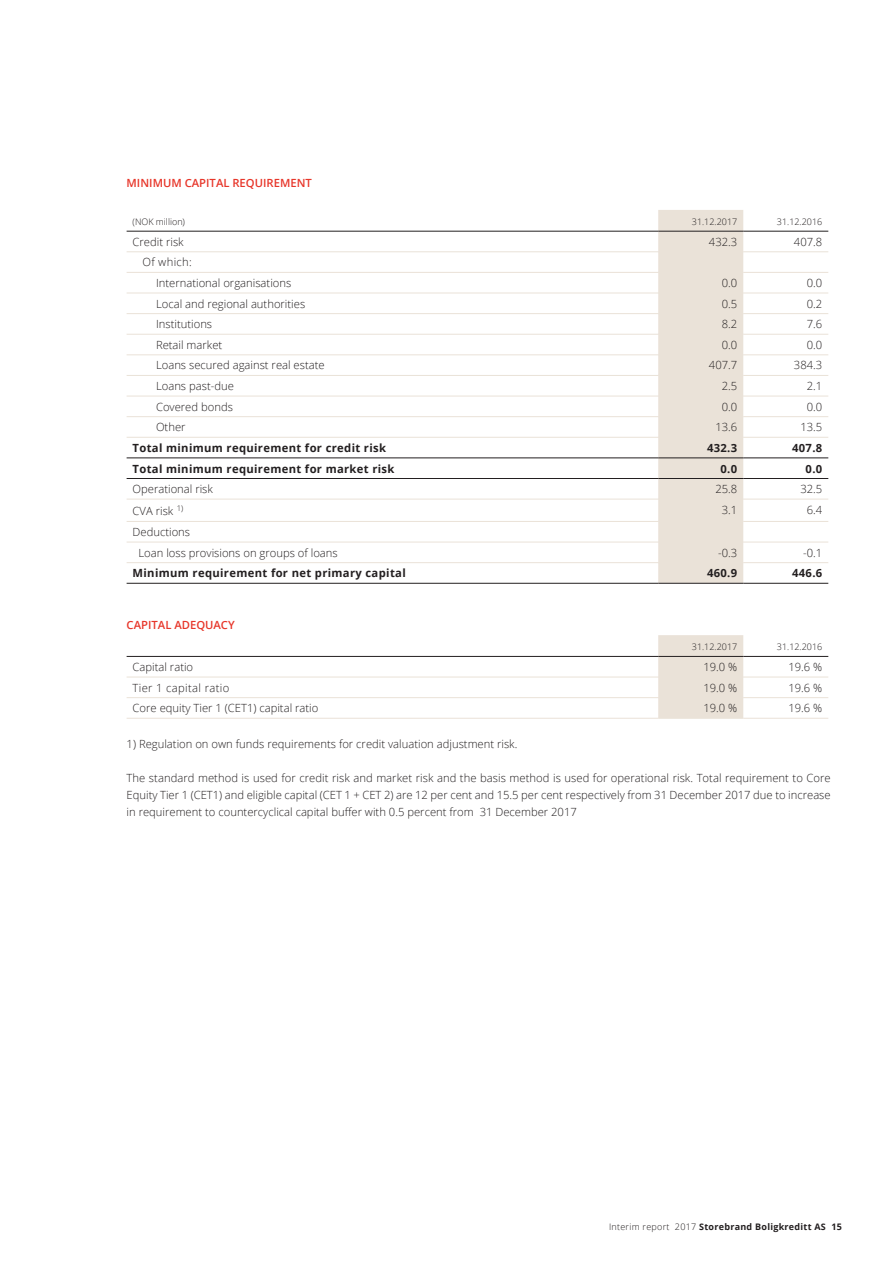
<style>
.page{position:relative;width:893px;height:1263px;background:#fff}
.page>*{position:absolute;margin:0;border:0;box-sizing:border-box;transform-origin:0 0}
.Tekst_i_tabell_-_ven{font:300 11.25px "Open Sans";color:#231f20}
.Brødtekst{font:300 11.25px/17px "Open Sans";color:#231f20;text-align:justify}
.TabellSum{font:700 11.25px "Open Sans";letter-spacing:.03em;color:#231f20}
.Mellomtittel_nivå_1{font:600 11.25px "Open Sans";color:#e7362a}
.TabellSum-2{font:300 11.25px "Open Sans";letter-spacing:.03em;color:#231f20}
.Kolonnetittel_-_høyr{font:300 9px "Open Sans";color:#231f20}
.t1{font:700 9px "Open Sans";letter-spacing:.03em;color:#231f20}
.s1{font-weight:300}
</style>
<div class="page">
<div style="left:658px;top:210px;width:85px;height:373px;background:#eae2d8"></div>
<hr style="left:127px;top:231px;width:531px;height:1px;background:#231f20">
<hr style="left:127px;top:458px;width:531px;height:1px;background:#231f20">
<hr style="left:658px;top:458px;width:85px;height:1px;background:#231f20">
<hr style="left:743px;top:458px;width:85px;height:1px;background:#231f20">
<hr style="left:127px;top:478px;width:531px;height:1px;background:#231f20">
<hr style="left:658px;top:478px;width:85px;height:1px;background:#231f20">
<hr style="left:743px;top:478px;width:85px;height:1px;background:#231f20">
<hr style="left:127px;top:583px;width:531px;height:1px;background:#231f20">
<hr style="left:658px;top:583px;width:85px;height:1px;background:#231f20">
<hr style="left:743px;top:583px;width:85px;height:1px;background:#231f20">
<hr style="left:127px;top:251px;width:531px;height:1px;background:#eae2d8">
<hr style="left:658px;top:251px;width:85px;height:1px;background:#eae2d8">
<hr style="left:743px;top:251px;width:85px;height:1px;background:#eae2d8">
<hr style="left:127px;top:272px;width:531px;height:1px;background:#eae2d8">
<hr style="left:658px;top:272px;width:85px;height:1px;background:#eae2d8">
<hr style="left:743px;top:272px;width:85px;height:1px;background:#eae2d8">
<hr style="left:127px;top:293px;width:531px;height:1px;background:#eae2d8">
<hr style="left:658px;top:293px;width:85px;height:1px;background:#eae2d8">
<hr style="left:743px;top:293px;width:85px;height:1px;background:#eae2d8">
<hr style="left:127px;top:313px;width:531px;height:1px;background:#eae2d8">
<hr style="left:658px;top:313px;width:85px;height:1px;background:#eae2d8">
<hr style="left:743px;top:313px;width:85px;height:1px;background:#eae2d8">
<hr style="left:127px;top:334px;width:531px;height:1px;background:#eae2d8">
<hr style="left:658px;top:334px;width:85px;height:1px;background:#eae2d8">
<hr style="left:743px;top:334px;width:85px;height:1px;background:#eae2d8">
<hr style="left:127px;top:355px;width:531px;height:1px;background:#eae2d8">
<hr style="left:658px;top:355px;width:85px;height:1px;background:#eae2d8">
<hr style="left:743px;top:355px;width:85px;height:1px;background:#eae2d8">
<hr style="left:127px;top:375px;width:531px;height:1px;background:#eae2d8">
<hr style="left:658px;top:375px;width:85px;height:1px;background:#eae2d8">
<hr style="left:743px;top:375px;width:85px;height:1px;background:#eae2d8">
<hr style="left:127px;top:396px;width:531px;height:1px;background:#eae2d8">
<hr style="left:658px;top:396px;width:85px;height:1px;background:#eae2d8">
<hr style="left:743px;top:396px;width:85px;height:1px;background:#eae2d8">
<hr style="left:127px;top:416px;width:531px;height:1px;background:#eae2d8">
<hr style="left:658px;top:416px;width:85px;height:1px;background:#eae2d8">
<hr style="left:743px;top:416px;width:85px;height:1px;background:#eae2d8">
<hr style="left:127px;top:499px;width:531px;height:1px;background:#eae2d8">
<hr style="left:658px;top:499px;width:85px;height:1px;background:#eae2d8">
<hr style="left:743px;top:499px;width:85px;height:1px;background:#eae2d8">
<hr style="left:127px;top:521px;width:531px;height:1px;background:#eae2d8">
<hr style="left:658px;top:521px;width:85px;height:1px;background:#eae2d8">
<hr style="left:743px;top:521px;width:85px;height:1px;background:#eae2d8">
<hr style="left:127px;top:542px;width:531px;height:1px;background:#eae2d8">
<hr style="left:658px;top:542px;width:85px;height:1px;background:#eae2d8">
<hr style="left:743px;top:542px;width:85px;height:1px;background:#eae2d8">
<hr style="left:127px;top:437px;width:531px;height:1px;background:#eae2d8">
<hr style="left:658px;top:437px;width:85px;height:1px;background:#eae2d8">
<hr style="left:743px;top:437px;width:85px;height:1px;background:#eae2d8">
<hr style="left:127px;top:562px;width:531px;height:1px;background:#eae2d8">
<hr style="left:658px;top:562px;width:85px;height:1px;background:#eae2d8">
<hr style="left:743px;top:562px;width:85px;height:1px;background:#eae2d8">
<hr style="left:658px;top:231px;width:85px;height:1px;background:#231f20">
<hr style="left:743px;top:231px;width:85px;height:1px;background:#231f20">
<div style="left:658px;top:635px;width:85px;height:83px;background:#eae2d8"></div>
<hr style="left:127px;top:656px;width:531px;height:1px;background:#231f20">
<hr style="left:127px;top:677px;width:531px;height:1px;background:#eae2d8">
<hr style="left:658px;top:677px;width:85px;height:1px;background:#eae2d8">
<hr style="left:743px;top:677px;width:85px;height:1px;background:#eae2d8">
<hr style="left:127px;top:697px;width:531px;height:1px;background:#eae2d8">
<hr style="left:658px;top:697px;width:85px;height:1px;background:#eae2d8">
<hr style="left:743px;top:697px;width:85px;height:1px;background:#eae2d8">
<hr style="left:127px;top:718px;width:531px;height:1px;background:#eae2d8">
<hr style="left:658px;top:718px;width:85px;height:1px;background:#eae2d8">
<hr style="left:743px;top:718px;width:85px;height:1px;background:#eae2d8">
<hr style="left:658px;top:656px;width:85px;height:1px;background:#231f20">
<hr style="left:743px;top:656px;width:85px;height:1px;background:#231f20">
<p class="Mellomtittel_nivå_1" style="left:127px;top:175px;width:187px">MINIMUM CAPITAL REQUIREMENT</p>
<p class="Kolonnetittel_-_høyr" style="left:133px;top:216px;width:54px">(NOK million)</p>
<p class="Kolonnetittel_-_høyr" style="left:692px;top:216px;width:47px">31.12.2017</p>
<p class="Kolonnetittel_-_høyr" style="left:777px;top:216px;width:47px">31.12.2016</p>
<p class="Tekst_i_tabell_-_ven" style="left:133px;top:234px;width:53px">Credit risk</p>
<p class="Tekst_i_tabell_-_ven" style="left:709px;top:234px;width:30px">432.3</p>
<p class="Tekst_i_tabell_-_ven" style="left:794px;top:234px;width:30px">407.8</p>
<p class="TabellSum-2" style="left:142px;top:255px;width:51px">Of which:</p>
<p class="Tekst_i_tabell_-_ven" style="left:156px;top:275px;width:137px">International organisations</p>
<p class="Tekst_i_tabell_-_ven" style="left:722px;top:275px;width:17px">0.0</p>
<p class="Tekst_i_tabell_-_ven" style="left:807px;top:275px;width:17px">0.0</p>
<p class="Tekst_i_tabell_-_ven" style="left:156px;top:296px;width:151px">Local and regional authorities</p>
<p class="Tekst_i_tabell_-_ven" style="left:722px;top:296px;width:17px">0.5</p>
<p class="Tekst_i_tabell_-_ven" style="left:807px;top:296px;width:17px">0.2</p>
<p class="Tekst_i_tabell_-_ven" style="left:156px;top:316px;width:58px">Institutions</p>
<p class="Tekst_i_tabell_-_ven" style="left:722px;top:316px;width:17px">8.2</p>
<p class="Tekst_i_tabell_-_ven" style="left:807px;top:316px;width:17px">7.6</p>
<p class="Tekst_i_tabell_-_ven" style="left:156px;top:337px;width:68px">Retail market</p>
<p class="Tekst_i_tabell_-_ven" style="left:722px;top:337px;width:17px">0.0</p>
<p class="Tekst_i_tabell_-_ven" style="left:807px;top:337px;width:17px">0.0</p>
<p class="Tekst_i_tabell_-_ven" style="left:156px;top:358px;width:170px">Loans secured against real estate</p>
<p class="Tekst_i_tabell_-_ven" style="left:709px;top:358px;width:30px">407.7</p>
<p class="Tekst_i_tabell_-_ven" style="left:794px;top:358px;width:30px">384.3</p>
<p class="Tekst_i_tabell_-_ven" style="left:156px;top:378px;width:79px">Loans past-due</p>
<p class="Tekst_i_tabell_-_ven" style="left:722px;top:378px;width:17px">2.5</p>
<p class="Tekst_i_tabell_-_ven" style="left:807px;top:378px;width:17px">2.1</p>
<p class="Tekst_i_tabell_-_ven" style="left:156px;top:399px;width:78px">Covered bonds</p>
<p class="Tekst_i_tabell_-_ven" style="left:722px;top:399px;width:17px">0.0</p>
<p class="Tekst_i_tabell_-_ven" style="left:807px;top:399px;width:17px">0.0</p>
<p class="Tekst_i_tabell_-_ven" style="left:156px;top:419px;width:31px">Other</p>
<p class="Tekst_i_tabell_-_ven" style="left:715px;top:419px;width:23px">13.6</p>
<p class="Tekst_i_tabell_-_ven" style="left:800px;top:419px;width:23px">13.5</p>
<p class="TabellSum" style="left:133px;top:440px;width:255px">Total minimum requirement for credit risk</p>
<p class="TabellSum" style="left:707px;top:440px;width:32px">432.3</p>
<p class="TabellSum" style="left:792px;top:440px;width:32px">407.8</p>
<p class="TabellSum" style="left:133px;top:460px;width:263px">Total minimum requirement for market risk</p>
<p class="TabellSum" style="left:720px;top:460px;width:18px">0.0</p>
<p class="TabellSum" style="left:806px;top:460px;width:18px">0.0</p>
<p class="Tekst_i_tabell_-_ven" style="left:133px;top:481px;width:82px">Operational risk</p>
<p class="Tekst_i_tabell_-_ven" style="left:715px;top:481px;width:23px">25.8</p>
<p class="Tekst_i_tabell_-_ven" style="left:800px;top:481px;width:23px">32.5</p>
<p class="Tekst_i_tabell_-_ven" style="left:133px;top:504px;width:52px">CVA risk <sup>1)</sup></p>
<p class="Tekst_i_tabell_-_ven" style="left:722px;top:502px;width:17px">3.1</p>
<p class="Tekst_i_tabell_-_ven" style="left:807px;top:502px;width:17px">6.4</p>
<p class="Tekst_i_tabell_-_ven" style="left:133px;top:524px;width:59px">Deductions</p>
<p class="Tekst_i_tabell_-_ven" style="left:138px;top:545px;width:201px">Loan loss provisions on groups of loans</p>
<p class="Tekst_i_tabell_-_ven" style="left:718px;top:545px;width:21px">-0.3</p>
<p class="Tekst_i_tabell_-_ven" style="left:803px;top:545px;width:21px">-0. 1</p>
<p class="TabellSum" style="left:133px;top:565px;width:275px">Minimum requirement for net primary capital</p>
<p class="TabellSum" style="left:707px;top:565px;width:32px">460.9</p>
<p class="TabellSum" style="left:792px;top:565px;width:32px">446.6</p>
<p class="Mellomtittel_nivå_1" style="left:127px;top:617px;width:110px">CAPITAL ADEQUACY</p>
<p class="Kolonnetittel_-_høyr" style="left:692px;top:641px;width:47px">31.12.2017</p>
<p class="Kolonnetittel_-_høyr" style="left:777px;top:641px;width:47px">31.12.2016</p>
<p class="Tekst_i_tabell_-_ven" style="left:133px;top:659px;width:62px">Capital ratio</p>
<p class="Tekst_i_tabell_-_ven" style="left:703px;top:659px;width:35px">19.0 %</p>
<p class="Tekst_i_tabell_-_ven" style="left:788px;top:659px;width:35px">19.6 %</p>
<p class="TabellSum-2" style="left:133px;top:680px;width:98px">Tier 1 capital ratio</p>
<p class="Tekst_i_tabell_-_ven" style="left:703px;top:680px;width:35px">19.0 %</p>
<p class="Tekst_i_tabell_-_ven" style="left:788px;top:680px;width:35px">19.6 %</p>
<p class="Tekst_i_tabell_-_ven" style="left:133px;top:700px;width:187px">Core equity Tier 1 (CET1) capital ratio</p>
<p class="Tekst_i_tabell_-_ven" style="left:703px;top:700px;width:35px">19.0 %</p>
<p class="Tekst_i_tabell_-_ven" style="left:788px;top:700px;width:35px">19.6 %</p>
<p class="Brødtekst" style="left:127px;top:735px;width:392px">1) Regulation on own funds requirements for credit valuation adjustment risk.</p>
<p class="Brødtekst" style="left:127px;top:769px;width:706px">The standard method is used for credit risk and market risk and the basis method is used for operational risk. Total requirement to Core Equity Tier 1 (CET1) and eligible capital (CET 1 + CET 2) are 12 per cent and 15.5 per cent respectively from 31 December 2017 due to increase in requirement to countercyclical capital buffer with 0.5 percent from 31 December 2017</p>
<p class="t1" style="left:609px;top:1220px;width:234px"><span class="s1">Interim report 2017</span> Storebrand Boligkreditt AS 15</p>
</div>
